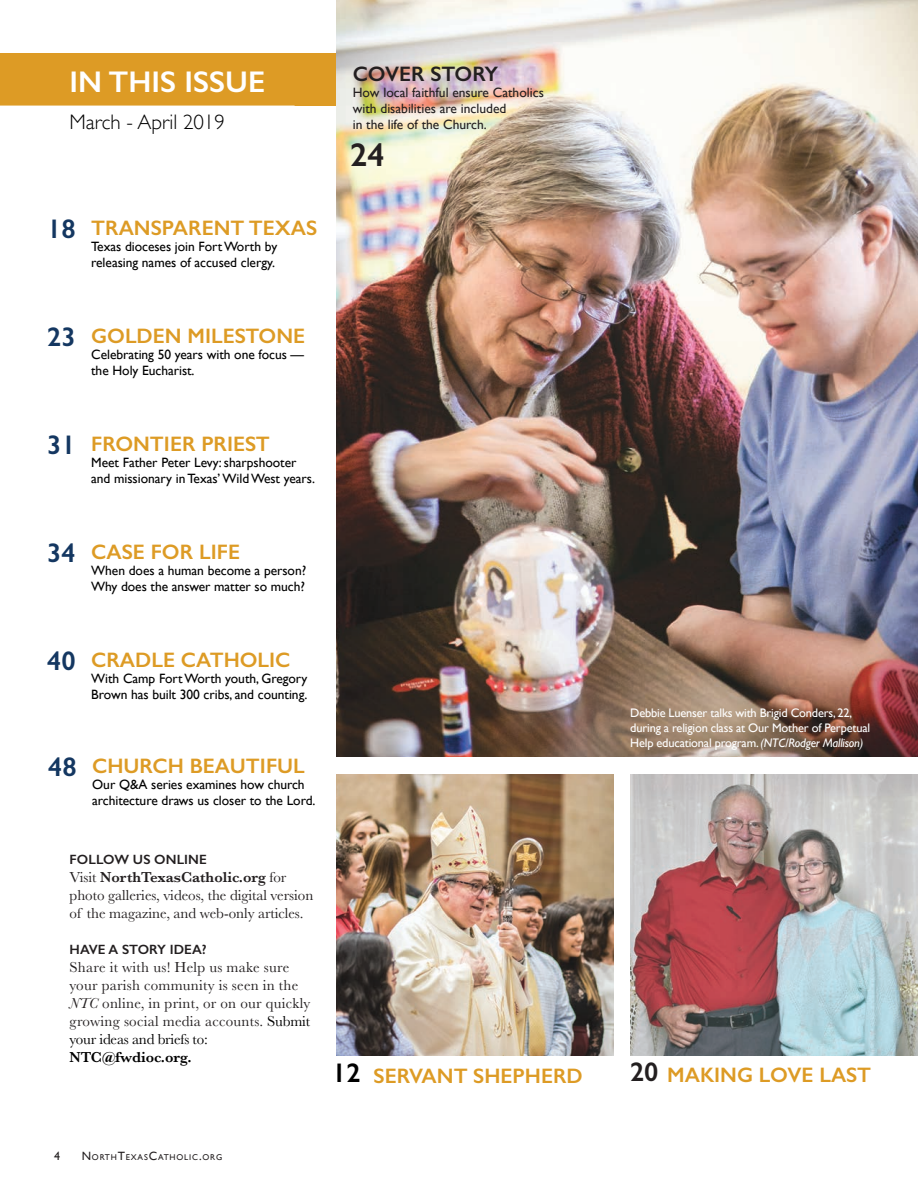
<style>
.page{position:relative;width:918px;height:1188px;background:#fff}
.page>*{position:absolute;margin:0;border:0;box-sizing:border-box;transform-origin:0 0}
.t1{font:600 33px "Gill Sans";color:#231f20}
.t2{font:600 30px "Gill Sans";color:#fff}
.t3{font:600 27px "Gill Sans";color:#143761}
.t4{font:600 21px "Gill Sans";color:#dd9b25}
.t5{font:300 21px "Gill Sans";letter-spacing:-.005em;color:#000}
.t6{font:600 21px "Gill Sans";letter-spacing:-.015em;color:#231f20}
.t7{font:15px/18px "Baskerville";letter-spacing:.005em;color:#231f20}
.t8{font:600 15px "Baskerville";letter-spacing:-.005em;color:#000}
.t9{font:13.5px/16.2px "Gill Sans";letter-spacing:-.005em;color:#000}
.t10{font:13.5px/16.2px "Gill Sans";color:#231f20}
.t11{font:600 13.5px "Gill Sans";letter-spacing:.005em;color:#231f20}
.t12{font:12.3px/15px "Gill Sans";letter-spacing:-.015em;color:#fff}
.t13{font:12px "Gill Sans";color:#231f20}
.t14{font:8.4px "Gill Sans";letter-spacing:.1em;color:#231f20}
.s1{font-weight:600}
.s2{font-style:italic}
.s3{color:#000}
.s4{font-size:27px;color:#000}
.s5{font-size:27px;color:#231f20}
.s6{font-size:12px}
</style>
<div class="page">
<img style="left:336px;top:0;width:582px;height:757px">
<div style="left:0;top:53px;width:336px;height:53px;background:#dd9b25"></div>
<img style="left:336px;top:775px;width:277px;height:280px">
<img style="left:630px;top:775px;width:288px;height:280px">
<h2 class="t2" style="left:70px;top:63px;width:197px">IN THIS ISSUE</h2>
<h3 class="t5" style="left:70px;top:106px;width:157px">March - April 2019</h3>
<h3 class="t3" style="left:47px;top:213px;width:30px">18</h3>
<h3 class="t4" style="left:91px;top:215px;width:228px">TRANSPARENT TEXAS</h3>
<p class="t9" style="left:91px;top:238px;width:188px">Texas dioceses join Fort Worth by releasing names of accused clergy.</p>
<h3 class="t3" style="left:47px;top:321px;width:30px">23</h3>
<h3 class="t4" style="left:91px;top:323px;width:216px">GOLDEN MILESTONE</h3>
<p class="t9" style="left:91px;top:346px;width:214px">Celebrating 50 years with one focus — the Holy Eucharist.</p>
<h3 class="t3" style="left:47px;top:429px;width:30px">31</h3>
<h3 class="t4" style="left:91px;top:431px;width:180px">FRONTIER PRIEST</h3>
<p class="t9" style="left:91px;top:454px;width:225px">Meet Father Peter Levy: sharpshooter and missionary in Texas’ Wild West years.</p>
<h3 class="t3" style="left:47px;top:537px;width:30px">34</h3>
<h3 class="t4" style="left:91px;top:539px;width:150px">CASE FOR LIFE</h3>
<p class="t9" style="left:91px;top:562px;width:217px">When does a human become a person?<br>Why does the answer matter so much?</p>
<h3 class="t6" style="left:353px;top:61px;width:147px">COVER STORY</h3>
<p class="t10" style="left:353px;top:84px;width:193px">How local faithful ensure Catholics with disabilities are included<br>in the life of the Church.</p>
<h1 class="t1" style="left:350px;top:135px;width:36px">24</h1>
<h3 class="t3" style="left:47px;top:645px;width:30px">40</h3>
<h3 class="t4" style="left:91px;top:647px;width:201px">CRADLE CATHOLIC</h3>
<p class="t9" style="left:91px;top:670px;width:218px">With Camp Fort Worth youth, Gregory<br>Brown has built 300 cribs, and counting.</p>
<h3 class="t3" style="left:48px;top:751px;width:30px">48</h3>
<h3 class="t4" style="left:92px;top:753px;width:214px">CHURCH BEAUTIFUL</h3>
<p class="t9" style="left:92px;top:776px;width:225px">Our Q&amp;A series examines how church architecture draws us closer to the Lord.</p>
<p class="t11" style="left:70px;top:851px;width:139px">FOLLOW US ONLINE</p>
<p class="t7" style="left:70px;top:868px;width:245px">Visit <span class="s1">NorthTexasCatholic.org</span> for photo galleries, videos, the digital version of the magazine, and web-only articles.</p>
<p class="t11" style="left:70px;top:941px;width:139px">HAVE A STORY IDEA?</p>
<p class="t7" style="left:70px;top:958px;width:242px">Share it with us! Help us make sure your parish community is seen in the <span class="s2">NTC</span> online, in print, or on our quickly growing social media accounts. <span class="s3">Submit your ideas and briefs to:</span></p>
<p class="t8" style="left:70px;top:1047px;width:124px">NTC@fwdioc.org.</p>
<p class="t12" style="left:630px;top:705px;width:241px">Debbie Luenser talks with Brigid Conders, 22, during a religion class at Our Mother of Perpetual<br>Help educational program. <span class="s2">(NTC/Rodger Mallison)</span></p>
<h3 class="t4" style="left:332px;top:1063px;width:252px"><span class="s4">12</span> SERVANT SHEPHERD</h3>
<h3 class="t4" style="left:630px;top:1062px;width:243px"><span class="s5">20</span> MAKING LOVE LAST</h3>
<p class="t13" style="left:54px;top:1149px;width:7px">4</p>
<p class="t14" style="left:82px;top:1152px;width:142px"><span class="s6">N</span>ORTH<span class="s6">T</span>EXAS<span class="s6">C</span>ATHOLIC<span class="s6">.</span>ORG</p>
</div>
